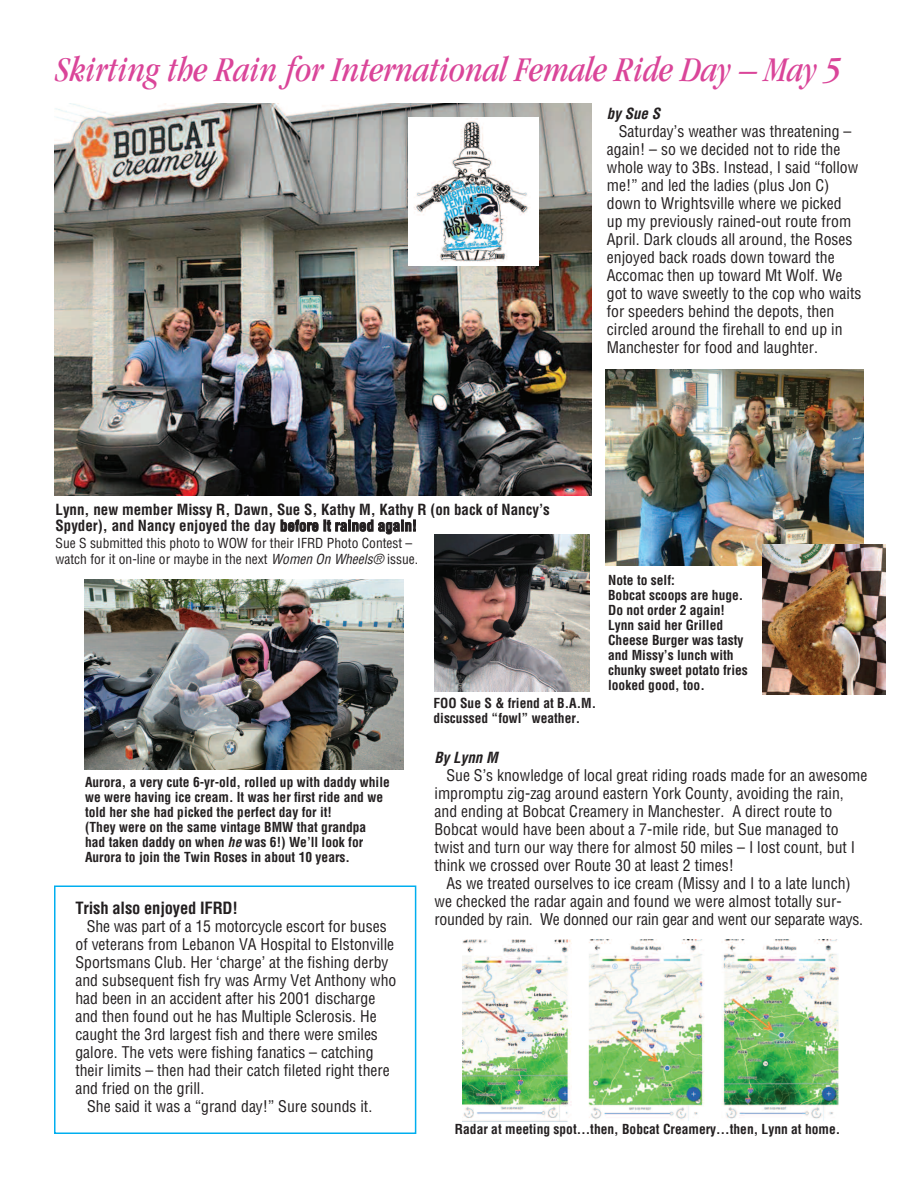
<style>
.page{position:relative;width:918px;height:1188px;background:#fff}
.page>*{position:absolute;margin:0;border:0;box-sizing:border-box;transform-origin:0 0}
.t1{font:italic condensed 36px "Garamond";color:#da4599}
.t2{font:700 condensed 16.5px "Helvetica";letter-spacing:-.01em;color:#231f20}
.t3{font:condensed 15.75px/18px "Helvetica";color:#231f20}
.t4{font:700 condensed 15px/16.5px "Helvetica";color:#231f20}
.t5{font:italic 700 condensed 15px "Helvetica";color:#231f20}
.t6{font:700 condensed 13.5px/15px "Helvetica";color:#231f20}
.t7{font:condensed 13.5px/16.5px "Helvetica";color:#231f20}
.s1{font-style:italic}
</style>
<div class="page">
<div style="left:54px;top:886px;width:362px;height:248px;border:2px solid #00aeef"></div>
<img style="left:54px;top:103px;width:538px;height:393px">
<img style="left:606px;top:369px;width:257px;height:196px">
<img style="left:84px;top:579px;width:319px;height:190px">
<img style="left:435px;top:534px;width:155px;height:157px">
<img style="left:409px;top:118px;width:130px;height:148px">
<img style="left:763px;top:545px;width:123px;height:150px">
<img style="left:462px;top:939px;width:377px;height:182px">
<h1 class="t1" style="left:56px;top:56px;width:787px">Skirting the Rain for International Female Ride Day – May 5</h1>
<p class="t5" style="left:607px;top:105px;width:55px">by Sue S</p>
<p class="t3" style="left:607px;top:122px;width:256px;text-indent:12px">Saturday’s weather was threatening – again! – so we decided not to ride the whole way to 3Bs. Instead, I said “follow me!” and led the ladies (plus Jon C) down to Wrightsville where we picked<br>up my previously rained-out route from April. Dark clouds all around, the Roses enjoyed back roads down toward the Accomac then up toward Mt Wolf. We got to wave sweetly to the cop who waits for speeders behind the depots, then circled around the firehall to end up in Manchester for food and laughter.</p>
<p class="t4" style="left:55px;top:501px;width:496px">Lynn, new member Missy R, Dawn, Sue S, Kathy M, Kathy R (on back of Nancy’s<br>Spyder), and Nancy enjoyed the day before it rained again!</p>
<p class="t7" style="left:55px;top:535px;width:364px">Sue S submitted this photo to WOW for their IFRD Photo Contest – watch for it on-line or maybe in the next <span class="s1">Women On Wheels®</span> issue.</p>
<p class="t6" style="left:433px;top:696px;width:164px">FOO Sue S &amp; friend at B.A.M. discussed “fowl” weather.</p>
<p class="t6" style="left:608px;top:573px;width:141px">Note to self:<br>Bobcat scoops are huge.<br>Do not order 2 again!<br>Lynn said her Grilled<br>Cheese Burger was tasty and Missy’s lunch with chunky sweet potato fries looked good, too.</p>
<p class="t6" style="left:85px;top:775px;width:306px">Aurora, a very cute 6-yr-old, rolled up with daddy while we were having ice cream. It was her first ride and we told her she had picked the perfect day for it!<br>(They were on the same vintage BMW that grandpa had taken daddy on when <span class="s1">he</span> was 6!) We’ll look for Aurora to join the Twin Roses in about 10 years.</p>
<p class="t2" style="left:76px;top:899px;width:164px">Trish also enjoyed IFRD!</p>
<p class="t3" style="left:87px;top:918px;width:301px">She was part of a 15 motorcycle escort for buses</p>
<p class="t3" style="left:75px;top:936px;width:320px">of veterans from Lebanon VA Hospital to Elstonville</p>
<p class="t3" style="left:75px;top:954px;width:315px">Sportsmans Club. Her ‘charge’ at the fishing derby</p>
<p class="t3" style="left:75px;top:972px;width:323px">and subsequent fish fry was Army Vet Anthony who</p>
<p class="t3" style="left:75px;top:990px;width:301px">had been in an accident after his 2001 discharge</p>
<p class="t3" style="left:75px;top:1008px;width:303px">and then found out he has Multiple Sclerosis. He</p>
<p class="t3" style="left:75px;top:1026px;width:304px">caught the 3rd largest fish and there were smiles</p>
<p class="t3" style="left:75px;top:1044px;width:300px">galore. The vets were fishing fanatics – catching</p>
<p class="t3" style="left:75px;top:1062px;width:316px">their limits – then had their catch fileted right there</p>
<p class="t3" style="left:75px;top:1080px;width:130px">and fried on the grill.</p>
<p class="t3" style="left:87px;top:1098px;width:287px">She said it was a “grand day!” Sure sounds it.</p>
<p class="t5" style="left:435px;top:749px;width:65px">By Lynn M</p>
<p class="t3" style="left:435px;top:766px;width:434px;text-indent:12px">Sue S’s knowledge of local great riding roads made for an awesome impromptu zig-zag around eastern York County, avoiding the rain, and ending at Bobcat Creamery in Manchester. A direct route to Bobcat would have been about a 7-mile ride, but Sue managed to twist and turn our way there for almost 50 miles – I lost count, but I think we crossed over Route 30 at least 2 times!</p>
<p class="t3" style="left:435px;top:874px;width:430px;text-indent:12px">As we treated ourselves to ice cream (Missy and I to a late lunch) we checked the radar again and found we were almost totally sur&shy;rounded by rain. We donned our rain gear and went our separate ways.</p>
<p class="t6" style="left:455px;top:1122px;width:387px">Radar at meeting spot…then, Bobcat Creamery…then, Lynn at home.</p>
</div>
